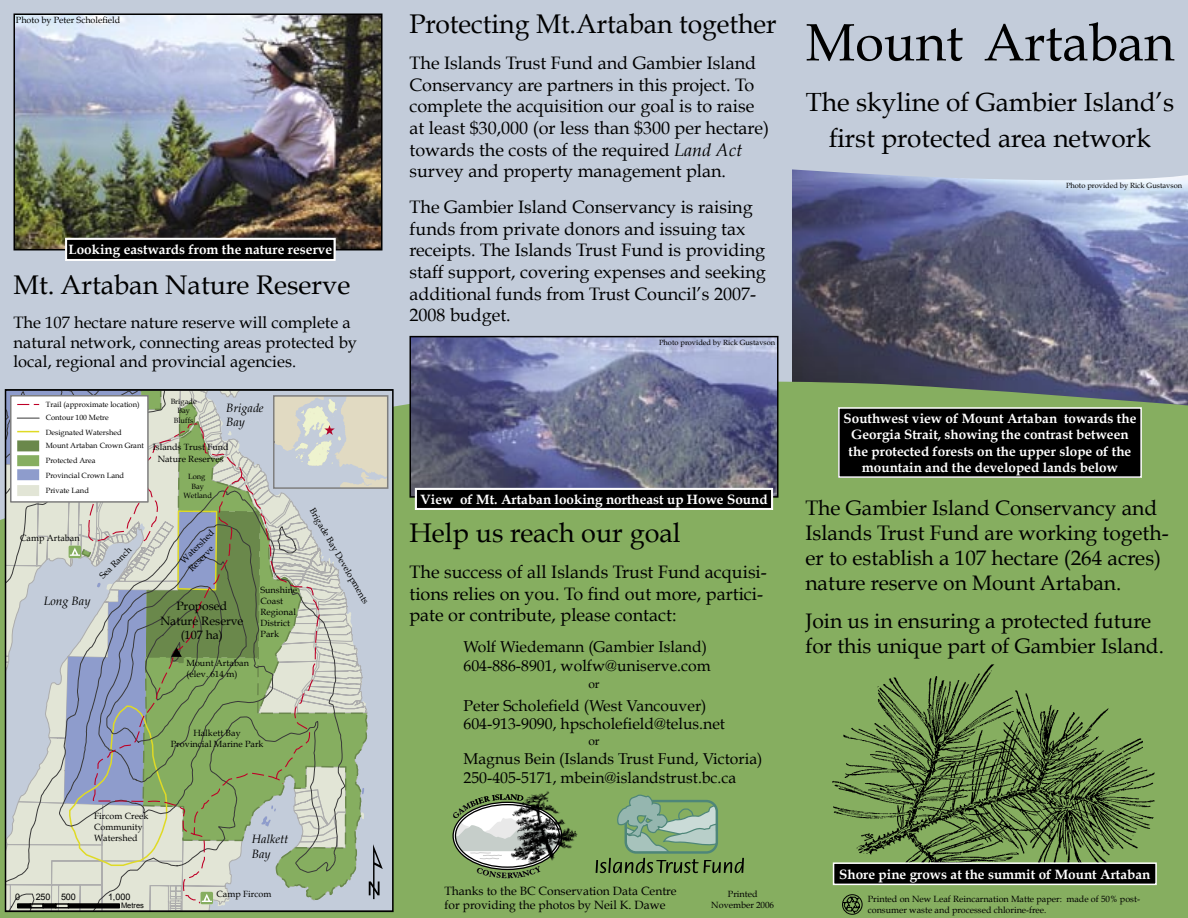
<style>
.page{position:relative;width:1188px;height:918px;background:#fff}
.page>*{position:absolute;margin:0;border:0;box-sizing:border-box;transform-origin:0 0}
.t1{font:52.5px "Book Antiqua";color:#000}
.t2{font:27px "Book Antiqua";color:#000}
.t3{font:26.25px/36px "Book Antiqua";color:#000;text-align:center}
.t4{font:21px/25.2px "Book Antiqua";color:#000}
.t5{font:18px/21.6px "Book Antiqua";color:#000}
.t6{font:16.5px/19.8px "Book Antiqua";color:#000}
.t7{font:15.75px/18.9px "Book Antiqua";color:#000}
.t8{font:700 13.5px/16.2px "Book Antiqua";color:#fff;text-align:center}
.t9{font:12px/15px "Book Antiqua";color:#000;text-align:center}
.t10{font:italic 12px/14.4px "Book Antiqua";color:#000}
.t11{font:9px/11.1px "Book Antiqua";color:#000}
.t12{font:9px "Arial";letter-spacing:.005em;color:#000}
.t13{font:7.5px/9.3px "Book Antiqua";color:#000}
.t14{font:7.5px "Arial";color:#000}
.s1{font-style:italic}
</style>
<div class="page">
<div style="left:0;top:193px;width:792px;height:185px;background:#c3ccda"></div>
<img style="left:792px;top:193px;width:396px;height:185px">
<div style="left:0;top:378px;width:1188px;height:540px;background:#86ae60"></div>
<div style="left:0;top:0;width:1188px;height:193px;background:#c3ccda"></div>
<svg style="left:840px;top:403px;width:299px;height:76px;background:#090c06"></svg>
<div style="left:838px;top:407px;width:304px;height:71px;border:2px solid #fff"></div>
<svg style="left:8px;top:392px;width:381px;height:517px;background:#b5c1b1"></svg>
<div style="left:5px;top:389px;width:389px;height:523px;border:2px solid #000"></div>
<img style="left:412px;top:339px;width:363px;height:156px">
<div style="left:409px;top:336px;width:369px;height:162px;border:2px solid #000"></div>
<svg style="left:415px;top:483px;width:358px;height:41px;background:#4e5e44"></svg>
<div style="left:416px;top:489px;width:356px;height:20px;border:1px solid #fff"></div>
<svg style="left:596px;top:795px;width:148px;height:78px;background:#81a672"></svg>
<img style="left:17px;top:16px;width:362px;height:231px">
<div style="left:14px;top:13px;width:368px;height:237px;border:2px solid #000"></div>
<svg style="left:65px;top:238px;width:271px;height:24px;background:#262627"></svg>
<div style="left:66px;top:239px;width:268px;height:21px;border:1px solid #fff"></div>
<svg style="left:454px;top:803px;width:107px;height:65px"></svg>
<svg style="left:476px;top:866px;width:64px;height:12px"></svg>
<svg style="left:453px;top:794px;width:47px;height:65px"></svg>
<img style="left:500px;top:790px;width:82px;height:83px">
<img style="left:832px;top:663px;width:324px;height:212px">
<svg style="left:836px;top:858px;width:317px;height:57px;background:#56703e"></svg>
<div style="left:833px;top:862px;width:324px;height:23px;border:2px solid #fff"></div>
<p class="t11" style="left:16px;top:14px;width:106px">Photo by Peter Scholefield</p>
<p class="t8" style="left:69px;top:242px;width:265px">Looking eastwards from the nature reserve</p>
<h2 class="t2" style="left:14px;top:268px;width:338px">Mt. Artaban Nature Reserve</h2>
<p class="t6" style="left:14px;top:312px;width:345px">The 107 hectare nature reserve will complete a natural network, connecting areas protected by local, regional and provincial agencies.</p>
<p class="t10" style="left:226px;top:401px;width:39px">Brigade<br>Bay</p>
<p class="t13" style="left:171px;top:397px;width:27px;text-align:center">Brigade<br>Bay<br>Bluffs</p>
<p class="t13" style="left:46px;top:398px;width:95px;line-height:13.2px">Trail (approximate location)<br>Contour 100 Metre</p>
<p class="t13" style="left:46px;top:438px;width:100px;line-height:14.5px">Mount Artaban Crown Grant<br>Protected Area</p>
<p class="t13" style="left:46px;top:485px;width:45px">Private Land</p>
<p class="t13" style="left:46px;top:427px;width:77px">Designated Watershed</p>
<p class="t11" style="left:153px;top:442px;width:77px;text-align:center">Islands Trust Fund<br>Nature Reserves</p>
<p class="t13" style="left:46px;top:470px;width:80px">Provincial Crown Land</p>
<p class="t13" style="left:184px;top:472px;width:30px;text-align:center">Long<br>Bay<br>Wetland</p>
<p class="t11" style="left:20px;top:532px;width:61px">Camp Artaban</p>
<p class="t10" style="left:44px;top:594px;width:48px">Long Bay</p>
<p class="t11" style="left:97px;top:573px;width:42px;rotate:-45deg">Sea Ranch</p>
<p class="t11" style="left:178px;top:558px;width:45px;rotate:-45deg">Watershed<br>Reserve</p>
<p class="t9" style="left:160px;top:598px;width:85px">Proposed<br>Nature Reserve (107 ha)</p>
<p class="t11" style="left:187px;top:657px;width:64px">Mount Artaban (elev. 614 m)</p>
<p class="t11" style="left:261px;top:584px;width:38px">Sunshine<br>Coast<br>Regional<br>District<br>Park</p>
<p class="t11" style="left:317px;top:506px;width:110px;rotate:60deg">Brigade Bay Developments</p>
<p class="t11" style="left:171px;top:727px;width:94px;text-align:center">Halkett Bay<br>Provincial Marine Park</p>
<p class="t11" style="left:94px;top:810px;width:56px">Fircom Creek<br>Community<br>Watershed</p>
<p class="t12" style="left:15px;top:892px;width:7px">0</p>
<p class="t12" style="left:61px;top:892px;width:16px">500</p>
<p class="t12" style="left:36px;top:892px;width:16px">250</p>
<p class="t12" style="left:108px;top:892px;width:24px">1,000</p>
<p class="t14" style="left:121px;top:901px;width:24px">Metres</p>
<p class="t10" style="left:252px;top:832px;width:38px">Halkett<br>Bay</p>
<p class="t11" style="left:217px;top:888px;width:56px">Camp Fircom</p>
<h2 class="t2" style="left:410px;top:7px;width:369px">Protecting Mt.Artaban together</h2>
<p class="t5" style="left:410px;top:52px;width:361px">The Islands Trust Fund and Gambier Island Conservancy are partners in this project. To complete the acquisition our goal is to raise at least $30,000 (or less than $300 per hectare) towards the costs of the required <span class="s1">Land Act </span>survey and property management plan.</p>
<p class="t5" style="left:410px;top:196px;width:358px">The Gambier Island Conservancy is raising funds from private donors and issuing tax receipts. The Islands Trust Fund is providing staff support, covering expenses and seeking additional funds from Trust Council’s 2007- 2008 budget.</p>
<p class="t13" style="left:659px;top:338px;width:118px">Photo provided by Rick Gustavson</p>
<p class="t8" style="left:420px;top:491px;width:349px">View of Mt. Artaban looking northeast up Howe Sound</p>
<h2 class="t2" style="left:410px;top:516px;width:273px">Help us reach our goal</h2>
<p class="t5" style="left:410px;top:561px;width:359px">The success of all Islands Trust Fund acquisi&shy;tions relies on you. To find out more, partici&shy;pate or contribute, please contact:</p>
<p class="t7" style="left:464px;top:637px;width:249px">Wolf Wiedemann (Gambier Island)<br>604-886-8901, wolfw@uniserve.com</p>
<p class="t9" style="left:588px;top:676px;width:13px">or</p>
<p class="t7" style="left:464px;top:696px;width:263px">Peter Scholefield (West Vancouver)<br>604-913-9090, hpscholefield@telus.net</p>
<p class="t9" style="left:588px;top:734px;width:13px">or</p>
<p class="t7" style="left:464px;top:749px;width:300px">Magnus Bein (Islands Trust Fund, Victoria)<br>250-405-5171, mbein@islandstrust.bc.ca</p>
<h1 class="t1" style="left:806px;top:10px;width:370px">Mount Artaban</h1>
<h3 class="t3" style="left:806px;top:84px;width:370px">The skyline of Gambier Island’s first protected area network</h3>
<p class="t13" style="left:1066px;top:181px;width:118px">Photo provided by Rick Gustavson</p>
<p class="t8" style="left:844px;top:411px;width:294px">Southwest view of Mount Artaban towards the Georgia Strait, showing the contrast between the protected forests on the upper slope of the mountain and the developed lands below</p>
<p class="t4" style="left:805px;top:495px;width:365px">The Gambier Island Conservancy and Islands Trust Fund are working togeth&shy;er to establish a 107 hectare (264 acres) nature reserve on Mount Artaban.</p>
<p class="t4" style="left:805px;top:609px;width:360px">Join us in ensuring a protected future for this unique part of Gambier Island.</p>
<p class="t9" style="left:445px;top:883px;width:233px;line-height:14.4px;text-align:left">Thanks to the BC Conservation Data Centre for providing the photos by Neil K. Dawe</p>
<p class="t11" style="left:711px;top:889px;width:64px;text-align:center">Printed<br>November 2006</p>
<p class="t8" style="left:839px;top:866px;width:313px">Shore pine grows at the summit of Mount Artaban</p>
<p class="t11" style="left:868px;top:894px;width:274px">Printed on New Leaf Reincarnation Matte paper: made of 50% post&shy;consumer waste and processed chlorine-free.</p>
</div>
